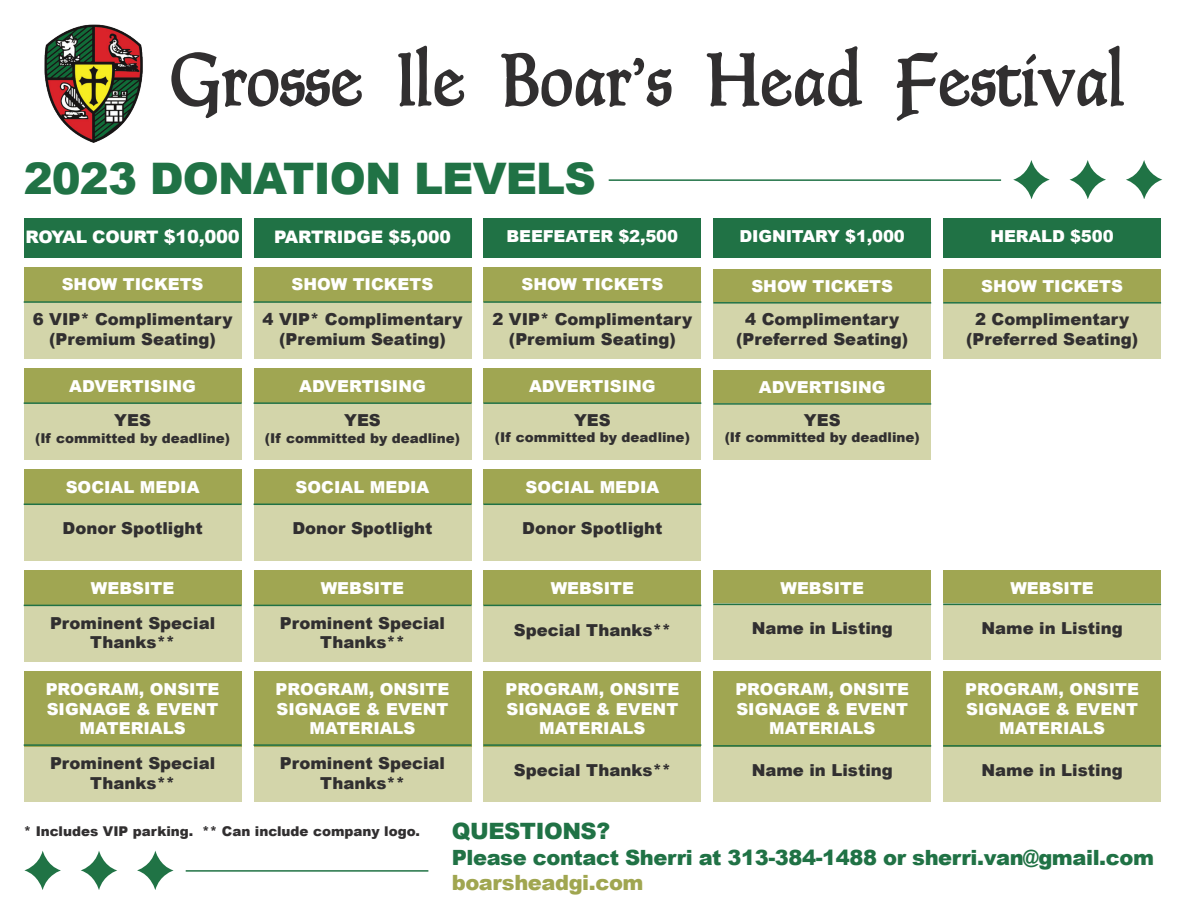
<style>
.page{position:relative;width:1188px;height:918px;background:#fff}
.page>*{position:absolute;margin:0;border:0;box-sizing:border-box;transform-origin:0 0}
.t1{font:85.8px "Goudy Thirty";color:#312f30}
.t2{font:900 43.5px "Arial";letter-spacing:-.02em;color:#207245}
.t3{font:900 22.5px "Arial";letter-spacing:-.02em;color:#207245}
.t4{font:900 21px "Arial";letter-spacing:-.02em;color:#207245}
.t5{font:900 21px "Arial";letter-spacing:-.02em;color:#a0a650}
.t6{font:900 17.25px "Arial";letter-spacing:-.02em;color:#fff}
.t7{font:900 16.5px/19.8px "Arial";color:#312f30;text-align:center}
.t8{font:900 16.5px/19.8px "Arial";color:#fff;text-align:center}
.t9{font:900 13.5px "Arial";color:#312f30}
.s1{font-size:18px}
</style>
<div class="page">
<img style="left:45px;top:24px;width:98px;height:119px">
<div style="left:24px;top:746px;width:218px;height:56px;background:#d3d5aa"></div>
<div style="left:254px;top:746px;width:217px;height:56px;background:#d3d5aa"></div>
<div style="left:483px;top:745px;width:218px;height:57px;background:#d3d5aa"></div>
<div style="left:713px;top:745px;width:218px;height:57px;background:#d3d5aa"></div>
<div style="left:943px;top:746px;width:218px;height:56px;background:#d3d5aa"></div>
<svg style="left:1013px;top:160px;width:37px;height:39px"></svg>
<svg style="left:1069px;top:160px;width:37px;height:39px"></svg>
<svg style="left:1126px;top:160px;width:36px;height:39px"></svg>
<hr style="left:609px;top:179px;width:392px;height:2px;background:#207245">
<div style="left:943px;top:218px;width:218px;height:39px;background:#207245"></div>
<div style="left:713px;top:218px;width:218px;height:39px;background:#207245"></div>
<div style="left:483px;top:218px;width:218px;height:39px;background:#207245"></div>
<div style="left:254px;top:218px;width:217px;height:39px;background:#207245"></div>
<div style="left:24px;top:218px;width:218px;height:39px;background:#207245"></div>
<div style="left:24px;top:267px;width:218px;height:35px;background:#a0a652"></div>
<div style="left:254px;top:267px;width:217px;height:35px;background:#a0a652"></div>
<div style="left:483px;top:267px;width:218px;height:35px;background:#a0a652"></div>
<div style="left:713px;top:269px;width:218px;height:35px;background:#a0a652"></div>
<div style="left:943px;top:269px;width:218px;height:35px;background:#a0a652"></div>
<div style="left:24px;top:302px;width:218px;height:56px;background:#d3d5aa"></div>
<hr style="left:24px;top:301px;width:218px;height:2px;background:#207245">
<div style="left:254px;top:302px;width:217px;height:56px;background:#d3d5aa"></div>
<hr style="left:254px;top:301px;width:217px;height:2px;background:#207245">
<div style="left:483px;top:302px;width:218px;height:56px;background:#d3d5aa"></div>
<hr style="left:483px;top:301px;width:218px;height:2px;background:#207245">
<div style="left:713px;top:302px;width:218px;height:56px;background:#d3d5aa"></div>
<hr style="left:713px;top:302px;width:218px;height:2px;background:#207245">
<div style="left:943px;top:302px;width:218px;height:56px;background:#d3d5aa"></div>
<hr style="left:943px;top:302px;width:218px;height:2px;background:#207245">
<div style="left:24px;top:368px;width:218px;height:35px;background:#a0a652"></div>
<div style="left:254px;top:368px;width:217px;height:35px;background:#a0a652"></div>
<div style="left:483px;top:368px;width:218px;height:35px;background:#a0a652"></div>
<div style="left:713px;top:370px;width:218px;height:35px;background:#a0a652"></div>
<div style="left:24px;top:403px;width:218px;height:57px;background:#d3d5aa"></div>
<hr style="left:24px;top:402px;width:218px;height:2px;background:#207245">
<div style="left:254px;top:403px;width:217px;height:57px;background:#d3d5aa"></div>
<hr style="left:254px;top:402px;width:217px;height:2px;background:#207245">
<div style="left:483px;top:403px;width:218px;height:56px;background:#d3d5aa"></div>
<hr style="left:483px;top:402px;width:218px;height:2px;background:#207245">
<div style="left:713px;top:403px;width:218px;height:56px;background:#d3d5aa"></div>
<hr style="left:713px;top:403px;width:218px;height:2px;background:#207245">
<div style="left:24px;top:469px;width:218px;height:35px;background:#a0a652"></div>
<div style="left:254px;top:469px;width:217px;height:35px;background:#a0a652"></div>
<div style="left:483px;top:469px;width:218px;height:35px;background:#a0a652"></div>
<div style="left:24px;top:504px;width:218px;height:57px;background:#d3d5aa"></div>
<hr style="left:24px;top:504px;width:218px;height:1px;background:#207245">
<div style="left:254px;top:504px;width:217px;height:57px;background:#d3d5aa"></div>
<hr style="left:254px;top:504px;width:217px;height:1px;background:#207245">
<div style="left:483px;top:504px;width:218px;height:56px;background:#d3d5aa"></div>
<hr style="left:483px;top:504px;width:218px;height:1px;background:#207245">
<div style="left:24px;top:570px;width:218px;height:35px;background:#a0a652"></div>
<div style="left:254px;top:570px;width:217px;height:35px;background:#a0a652"></div>
<div style="left:483px;top:570px;width:218px;height:35px;background:#a0a652"></div>
<div style="left:713px;top:570px;width:218px;height:35px;background:#a0a652"></div>
<div style="left:943px;top:570px;width:218px;height:35px;background:#a0a652"></div>
<div style="left:24px;top:605px;width:218px;height:57px;background:#d3d5aa"></div>
<hr style="left:24px;top:605px;width:218px;height:1px;background:#207245">
<div style="left:254px;top:605px;width:217px;height:57px;background:#d3d5aa"></div>
<hr style="left:254px;top:605px;width:217px;height:1px;background:#207245">
<div style="left:483px;top:605px;width:218px;height:57px;background:#d3d5aa"></div>
<hr style="left:483px;top:605px;width:218px;height:1px;background:#207245">
<div style="left:713px;top:603px;width:218px;height:57px;background:#d3d5aa"></div>
<hr style="left:713px;top:604px;width:218px;height:1px;background:#207245">
<div style="left:943px;top:604px;width:218px;height:56px;background:#d3d5aa"></div>
<hr style="left:943px;top:604px;width:218px;height:1px;background:#207245">
<div style="left:24px;top:671px;width:218px;height:76px;background:#a0a652"></div>
<div style="left:254px;top:671px;width:217px;height:76px;background:#a0a652"></div>
<div style="left:483px;top:671px;width:218px;height:76px;background:#a0a652"></div>
<div style="left:713px;top:671px;width:218px;height:76px;background:#a0a652"></div>
<div style="left:943px;top:671px;width:218px;height:76px;background:#a0a652"></div>
<hr style="left:24px;top:744px;width:218px;height:2px;background:#207245">
<hr style="left:254px;top:744px;width:217px;height:2px;background:#207245">
<hr style="left:483px;top:744px;width:218px;height:2px;background:#207245">
<hr style="left:713px;top:745px;width:218px;height:2px;background:#207245">
<hr style="left:943px;top:745px;width:218px;height:2px;background:#207245">
<svg style="left:137px;top:851px;width:37px;height:39px"></svg>
<svg style="left:81px;top:851px;width:36px;height:39px"></svg>
<svg style="left:24px;top:851px;width:37px;height:39px"></svg>
<hr style="left:186px;top:870px;width:242px;height:2px;background:#207245">
<h1 class="t1" style="left:168px;top:37px;width:957px">Grosse Ile Boar’s Head Festival</h1>
<h2 class="t2" style="left:24px;top:147px;width:574px">2023 DONATION LEVELS</h2>
<p class="t6" style="left:26px;top:225px;width:216px">ROYAL COURT <span class="s1">$10,000</span></p>
<p class="t6" style="left:274px;top:224px;width:178px">PARTRIDGE $5,000</p>
<p class="t8" style="left:507px;top:226px;width:173px">BEEFEATER $2,500</p>
<p class="t8" style="left:740px;top:226px;width:167px">DIGNITARY $1,000</p>
<p class="t8" style="left:991px;top:226px;width:125px">HERALD $500</p>
<p class="t8" style="left:62px;top:274px;width:143px">SHOW TICKETS</p>
<p class="t8" style="left:292px;top:274px;width:143px">SHOW TICKETS</p>
<p class="t8" style="left:522px;top:274px;width:143px">SHOW TICKETS</p>
<p class="t8" style="left:751px;top:276px;width:143px">SHOW TICKETS</p>
<p class="t8" style="left:981px;top:276px;width:143px">SHOW TICKETS</p>
<p class="t7" style="left:33px;top:309px;width:201px">6 VIP* Complimentary (Premium Seating)</p>
<p class="t7" style="left:263px;top:309px;width:201px">4 VIP* Complimentary (Premium Seating)</p>
<p class="t7" style="left:492px;top:309px;width:201px">2 VIP* Complimentary (Premium Seating)</p>
<p class="t7" style="left:736px;top:309px;width:174px">4 Complimentary (Preferred Seating)</p>
<p class="t7" style="left:966px;top:309px;width:174px">2 Complimentary (Preferred Seating)</p>
<p class="t8" style="left:69px;top:375px;width:128px">ADVERTISING</p>
<p class="t8" style="left:299px;top:375px;width:128px">ADVERTISING</p>
<p class="t8" style="left:529px;top:375px;width:128px">ADVERTISING</p>
<p class="t8" style="left:759px;top:377px;width:128px">ADVERTISING</p>
<p class="t7" style="left:114px;top:410px;width:38px">YES</p>
<p class="t9" style="left:35px;top:428px;width:197px">(If committed by deadline)</p>
<p class="t7" style="left:574px;top:410px;width:38px">YES</p>
<p class="t9" style="left:495px;top:428px;width:197px">(If committed by deadline)</p>
<p class="t7" style="left:804px;top:410px;width:38px">YES</p>
<p class="t9" style="left:725px;top:428px;width:197px">(If committed by deadline)</p>
<p class="t7" style="left:344px;top:410px;width:38px">YES</p>
<p class="t9" style="left:265px;top:428px;width:197px">(If committed by deadline)</p>
<p class="t8" style="left:66px;top:476px;width:135px">SOCIAL MEDIA</p>
<p class="t8" style="left:296px;top:476px;width:135px">SOCIAL MEDIA</p>
<p class="t8" style="left:525px;top:476px;width:135px">SOCIAL MEDIA</p>
<p class="t7" style="left:63px;top:518px;width:142px">Donor Spotlight</p>
<p class="t7" style="left:292px;top:518px;width:142px">Donor Spotlight</p>
<p class="t7" style="left:522px;top:518px;width:142px">Donor Spotlight</p>
<p class="t8" style="left:91px;top:577px;width:85px">WEBSITE</p>
<p class="t8" style="left:321px;top:577px;width:85px">WEBSITE</p>
<p class="t8" style="left:551px;top:577px;width:85px">WEBSITE</p>
<p class="t8" style="left:781px;top:577px;width:85px">WEBSITE</p>
<p class="t8" style="left:1010px;top:577px;width:85px">WEBSITE</p>
<p class="t7" style="left:50px;top:612px;width:167px">Prominent Special<br>Thanks**</p>
<p class="t7" style="left:280px;top:612px;width:167px">Prominent Special<br>Thanks**</p>
<p class="t7" style="left:514px;top:619px;width:159px">Special Thanks**</p>
<p class="t7" style="left:752px;top:617px;width:143px">Name in Listing</p>
<p class="t7" style="left:982px;top:617px;width:143px">Name in Listing</p>
<p class="t8" style="left:46px;top:679px;width:175px">PROGRAM, ONSITE<br>SIGNAGE &amp; EVENT<br>MATERIALS</p>
<p class="t8" style="left:276px;top:679px;width:175px">PROGRAM, ONSITE<br>SIGNAGE &amp; EVENT<br>MATERIALS</p>
<p class="t8" style="left:505px;top:679px;width:175px">PROGRAM, ONSITE<br>SIGNAGE &amp; EVENT<br>MATERIALS</p>
<p class="t8" style="left:735px;top:679px;width:175px">PROGRAM, ONSITE<br>SIGNAGE &amp; EVENT<br>MATERIALS</p>
<p class="t8" style="left:965px;top:679px;width:175px">PROGRAM, ONSITE<br>SIGNAGE &amp; EVENT<br>MATERIALS</p>
<p class="t7" style="left:50px;top:752px;width:167px">Prominent Special<br>Thanks**</p>
<p class="t7" style="left:280px;top:752px;width:167px">Prominent Special<br>Thanks**</p>
<p class="t7" style="left:514px;top:759px;width:159px">Special Thanks**</p>
<p class="t7" style="left:752px;top:759px;width:143px">Name in Listing</p>
<p class="t7" style="left:982px;top:759px;width:143px">Name in Listing</p>
<p class="t9" style="left:24px;top:821px;width:398px">* Includes VIP parking. ** Can include company logo.</p>
<h3 class="t3" style="left:452px;top:815px;width:160px">QUESTIONS?</h3>
<p class="t4" style="left:452px;top:842px;width:704px">Please contact Sherri at 313-384-1488 or sherri.van@gmail.com</p>
<p class="t5" style="left:452px;top:867px;width:193px">boarsheadgi.com</p>
</div>
